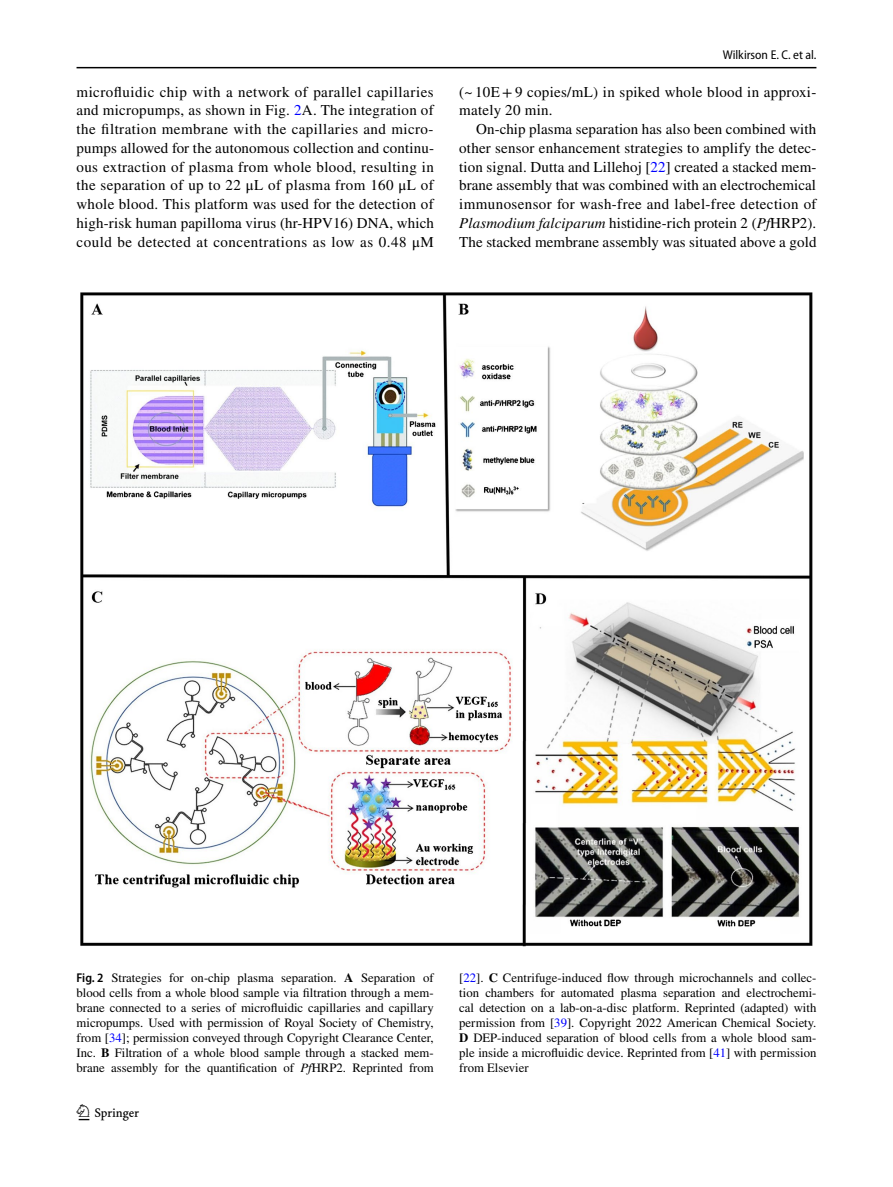
<style>
.page{position:relative;width:893px;height:1187px;background:#fff}
.page>*{position:absolute;margin:0;border:0;box-sizing:border-box;transform-origin:0 0}
.t1{font:22.5px "Springnew Regular 2";color:#000}
.t2{font:15px/18.8px "STIX";letter-spacing:.02em;color:#000;text-align:justify}
.t3{font:12.75px/15px "STIX";color:#000;text-align:justify}
.t4{font:semi-condensed 12.75px "Myriad Pro";color:#000}
.s1{color:#00f}
.s2{font-style:italic}
.s3{font-family:"Myriad Pro";font-weight:600;font-stretch:semi-condensed}
.s4{font-weight:700}
</style>
<div class="page">
<hr style="left:77px;top:67px;width:739px;height:1px;background:#000">
<img style="left:81px;top:292px;width:731px;height:654px">
<p class="t4" style="left:723px;top:48px;width:95px">Wilkirson E. C. et al.</p>
<p class="t2" style="left:77px;top:83px;width:359px">microfluidic chip with a network of parallel capillaries and micropumps, as shown in Fig. <span class="s1">2</span>A. The integration of the filtration membrane with the capillaries and micro&shy;pumps allowed for the autonomous collection and continu&shy;ous extraction of plasma from whole blood, resulting in the separation of up to 22 μL of plasma from 160 μL of whole blood. This platform was used for the detection of high-risk human papilloma virus (hr-HPV16) DNA, which could be detected at concentrations as low as 0.48 μM</p>
<p class="t2" style="left:459px;top:83px;width:359px">(~ 10E+9 copies/mL) in spiked whole blood in approxi&shy;mately 20 min.</p>
<p class="t2" style="left:459px;top:121px;width:359px;text-indent:17px">On-chip plasma separation has also been combined with other sensor enhancement strategies to amplify the detec&shy;tion signal. Dutta and Lillehoj [<span class="s1">22</span>] created a stacked mem&shy;brane assembly that was combined with an electrochemical immunosensor for wash-free and label-free detection of <span class="s2">Plasmodium falciparum</span> histidine-rich protein 2 (<span class="s2">Pf</span>HRP2).<br>The stacked membrane assembly was situated above a gold</p>
<p class="t3" style="left:77px;top:970px;width:359px"><span class="s3">Fig. 2</span> Strategies for on-chip plasma separation. <span class="s4">A</span> Separation of blood cells from a whole blood sample via filtration through a mem&shy;brane connected to a series of microfluidic capillaries and capillary micropumps. Used with permission of Royal Society of Chemistry, from [<span class="s1">34</span>]; permission conveyed through Copyright Clearance Center, Inc. <span class="s4">B</span> Filtration of a whole blood sample through a stacked mem&shy;brane assembly for the quantification of <span class="s2">Pf</span>HRP2. Reprinted from</p>
<p class="t3" style="left:459px;top:970px;width:359px">[<span class="s1">22</span>]. <span class="s4">C</span> Centrifuge-induced flow through microchannels and collec&shy;tion chambers for automated plasma separation and electrochemi&shy;cal detection on a lab-on-a-disc platform. Reprinted (adapted) with permission from [<span class="s1">39</span>]. Copyright 2022 American Chemical Society.<br><span class="s4">D</span> DEP-induced separation of blood cells from a whole blood sam&shy;ple inside a microfluidic device. Reprinted from [<span class="s1">41</span>] with permission from Elsevier</p>
<h1 class="t1" style="left:79px;top:1104px;width:62px">1 3</h1>
</div>
